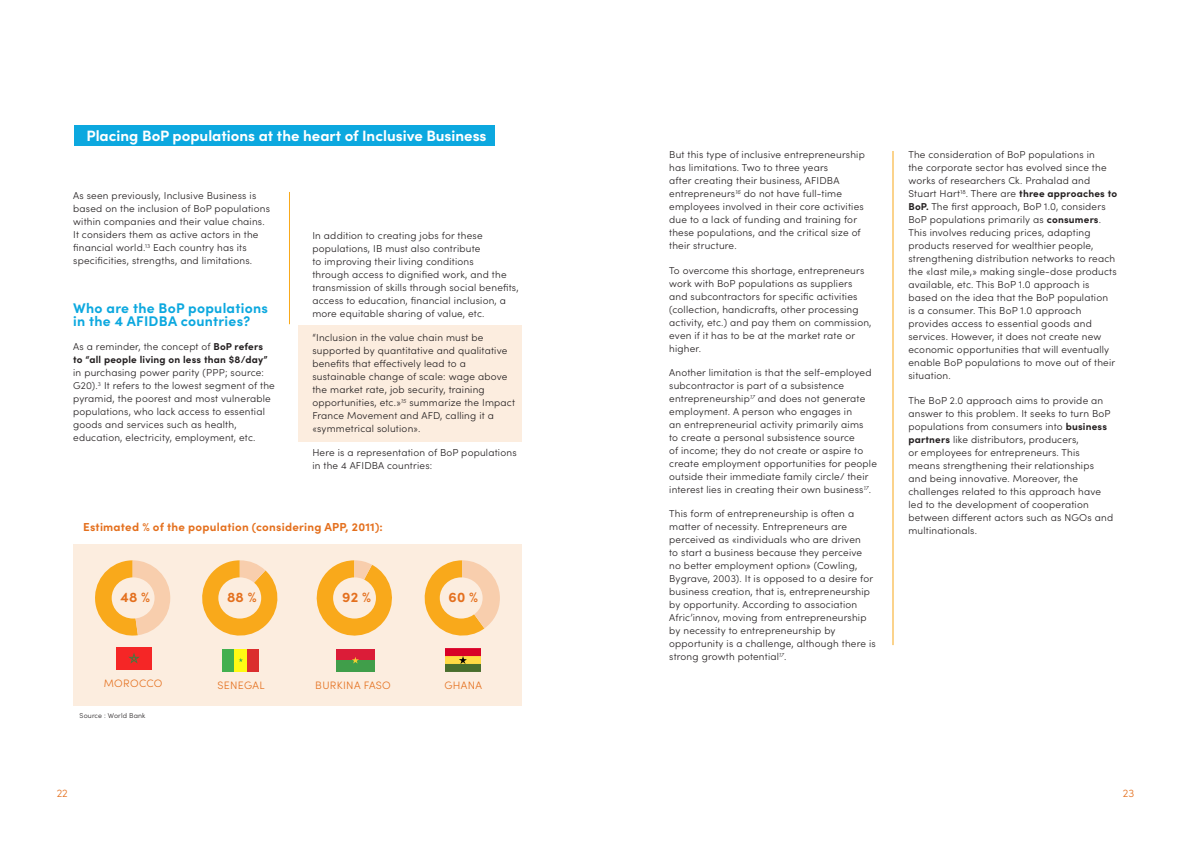
<style>
.page{position:relative;width:1191px;height:842px;background:#fff}
.page>*{position:absolute;margin:0;border:0;box-sizing:border-box;transform-origin:0 0}
.t1{font:700 15px "Sofia Pro";color:#fff}
.t2{font:700 14px/13px "Sofia Pro";letter-spacing:.02em;color:#0ca8df}
.t3{font:700 14px "Sofia Pro";letter-spacing:.02em;color:#e4701e}
.t4{font:700 11.6px "Sofia Pro";letter-spacing:.02em;color:#e4701e}
.t5{font:300 11px "Sofia Pro";color:#e4701e}
.t6{font:300 10.8px "Sofia Pro";letter-spacing:.03em;color:#e4701e}
.t7{font:300 10px/13px "Sofia Pro";letter-spacing:.02em;color:#231f20}
.t8{font:300 7px "Sofia Pro";letter-spacing:.02em;color:#231f20}
.s1{font-weight:700}
</style>
<div class="page">
<div style="left:298px;top:326px;width:224px;height:116px;background:#fceddf"></div>
<div style="left:73px;top:544px;width:449px;height:162px;background:#fceddf"></div>
<svg style="left:202px;top:560px;width:76px;height:76px"></svg>
<div style="left:218px;top:577px;width:43px;height:41px;background:#fceddf;border-radius:50%"></div>
<svg style="left:95px;top:560px;width:75px;height:76px"></svg>
<div style="left:112px;top:577px;width:43px;height:41px;background:#fceddf;border-radius:50%"></div>
<hr style="left:892px;top:151px;width:1px;height:494px;background:#f9a91b">
<hr style="left:289px;top:192px;width:1px;height:132px;background:#f9a91b">
<div style="left:74px;top:125px;width:420px;height:20px;background:#0ca8df"></div>
<svg style="left:316px;top:560px;width:76px;height:76px"></svg>
<svg style="left:424px;top:560px;width:76px;height:76px"></svg>
<div style="left:440px;top:577px;width:42px;height:41px;background:#fceddf;border-radius:50%"></div>
<div style="left:333px;top:577px;width:43px;height:41px;background:#fceddf;border-radius:50%"></div>
<div style="left:222px;top:649px;width:36px;height:23px;background:#42b04f"></div>
<div style="left:241px;top:649px;width:17px;height:23px;background:#db2e2e"></div>
<div style="left:234px;top:649px;width:12px;height:23px;background:#fffa14"></div>
<svg style="left:238px;top:658px;width:5px;height:4px"></svg>
<div style="left:116px;top:648px;width:35px;height:22px;background:#f52626"></div>
<svg style="left:128px;top:653px;width:12px;height:11px"></svg>
<div style="left:336px;top:649px;width:39px;height:23px;background:#db1c38"></div>
<div style="left:336px;top:660px;width:39px;height:12px;background:#409e4a"></div>
<svg style="left:352px;top:657px;width:7px;height:6px"></svg>
<img style="left:446px;top:649px;width:34px;height:23px">
<p class="t1" style="left:86px;top:124px;width:401px">Placing BoP populations at the heart of Inclusive Business</p>
<p class="t7" style="left:73px;top:189px;width:198px">As seen previously, Inclusive Business is based on the inclusion of BoP populations within companies and their value chains.<br>It considers them as active actors in the financial world.<sup>13</sup> Each country has its specificities, strengths, and limitations.</p>
<p class="t2" style="left:73px;top:300px;width:196px">Who are the BoP populations in the 4 AFIDBA countries?</p>
<p class="t7" style="left:73px;top:340px;width:203px">As a reminder, the concept of <span class="s1">BoP refers to “all people living on less than $8/day” </span>in purchasing power parity (PPP; source:<br>G20).<sup>3</sup> It refers to the lowest segment of the pyramid, the poorest and most vulnerable populations, who lack access to essential goods and services such as health, education, electricity, employment, etc.</p>
<p class="t7" style="left:312px;top:228px;width:208px">In addition to creating jobs for these populations, IB must also contribute<br>to improving their living conditions<br>through access to dignified work, and the transmission of skills through social benefits, access to education, financial inclusion, a more equitable sharing of value, etc.</p>
<p class="t7" style="left:312px;top:330px;width:204px">“Inclusion in the value chain must be supported by quantitative and qualitative benefits that effectively lead to a sustainable change of scale: wage above the market rate, job security, training opportunities, etc.»<sup>15</sup> summarize the Impact France Movement and AFD, calling it a «symmetrical solution».</p>
<p class="t7" style="left:312px;top:446px;width:206px">Here is a representation of BoP populations in the 4 AFIDBA countries:</p>
<p class="t4" style="left:83px;top:518px;width:301px">Estimated % of the population (considering APP, 2011):</p>
<p class="t3" style="left:120px;top:586px;width:31px">48 %</p>
<p class="t3" style="left:227px;top:586px;width:31px">88 %</p>
<p class="t3" style="left:342px;top:586px;width:30px">92 %</p>
<p class="t3" style="left:448px;top:586px;width:31px">60 %</p>
<p class="t6" style="left:104px;top:676px;width:60px">MOROCCO</p>
<p class="t6" style="left:217px;top:677px;width:49px">SENEGAL</p>
<p class="t6" style="left:315px;top:677px;width:77px">BURKINA FASO</p>
<p class="t6" style="left:444px;top:677px;width:39px">GHANA</p>
<p class="t8" style="left:80px;top:711px;width:67px">Source : World Bank</p>
<p class="t7" style="left:669px;top:148px;width:197px">But this type of inclusive entrepreneurship has limitations. Two to three years<br>after creating their business, AFIDBA entrepreneurs<sup>16</sup> do not have full-time employees involved in their core activities due to a lack of funding and training for these populations, and the critical size of their structure.</p>
<p class="t7" style="left:669px;top:263px;width:204px">To overcome this shortage, entrepreneurs work with BoP populations as suppliers and subcontractors for specific activities (collection, handicrafts, other processing activity, etc.) and pay them on commission, even if it has to be at the market rate or higher.</p>
<p class="t7" style="left:669px;top:365px;width:209px">Another limitation is that the self-employed subcontractor is part of a subsistence entrepreneurship<sup>17</sup> and does not generate employment. A person who engages in<br>an entrepreneurial activity primarily aims<br>to create a personal subsistence source<br>of income; they do not create or aspire to create employment opportunities for people outside their immediate family circle/ their interest lies in creating their own business<sup>17</sup>.</p>
<p class="t7" style="left:669px;top:507px;width:208px">This form of entrepreneurship is often a matter of necessity. Entrepreneurs are perceived as «individuals who are driven<br>to start a business because they perceive no better employment option» (Cowling, Bygrave, 2003). It is opposed to a desire for business creation, that is, entrepreneurship by opportunity. According to association Afric’innov, moving from entrepreneurship by necessity to entrepreneurship by opportunity is a challenge, although there is strong growth potential<sup>17</sup>.</p>
<p class="t7" style="left:908px;top:148px;width:210px">The consideration of BoP populations in<br>the corporate sector has evolved since the works of researchers Ck. Prahalad and Stuart Hart<sup>18</sup>. There are <span class="s1">three approaches to BoP.</span> The first approach, BoP 1.0, considers BoP populations primarily as <span class="s1">consumers</span>.<br>This involves reducing prices, adapting products reserved for wealthier people, strengthening distribution networks to reach the «last mile,» making single-dose products available, etc. This BoP 1.0 approach is based on the idea that the BoP population is a consumer. This BoP 1.0 approach provides access to essential goods and services. However, it does not create new economic opportunities that will eventually enable BoP populations to move out of their situation.</p>
<p class="t7" style="left:908px;top:393px;width:206px">The BoP 2.0 approach aims to provide an answer to this problem. It seeks to turn BoP populations from consumers into <span class="s1">business partners</span> like distributors, producers,<br>or employees for entrepreneurs. This means strengthening their relationships and being innovative. Moreover, the challenges related to this approach have led to the development of cooperation between different actors such as NGOs and multinationals.</p>
<p class="t5" style="left:57px;top:785px;width:13px">22</p>
<p class="t5" style="left:1122px;top:785px;width:13px">23</p>
</div>
